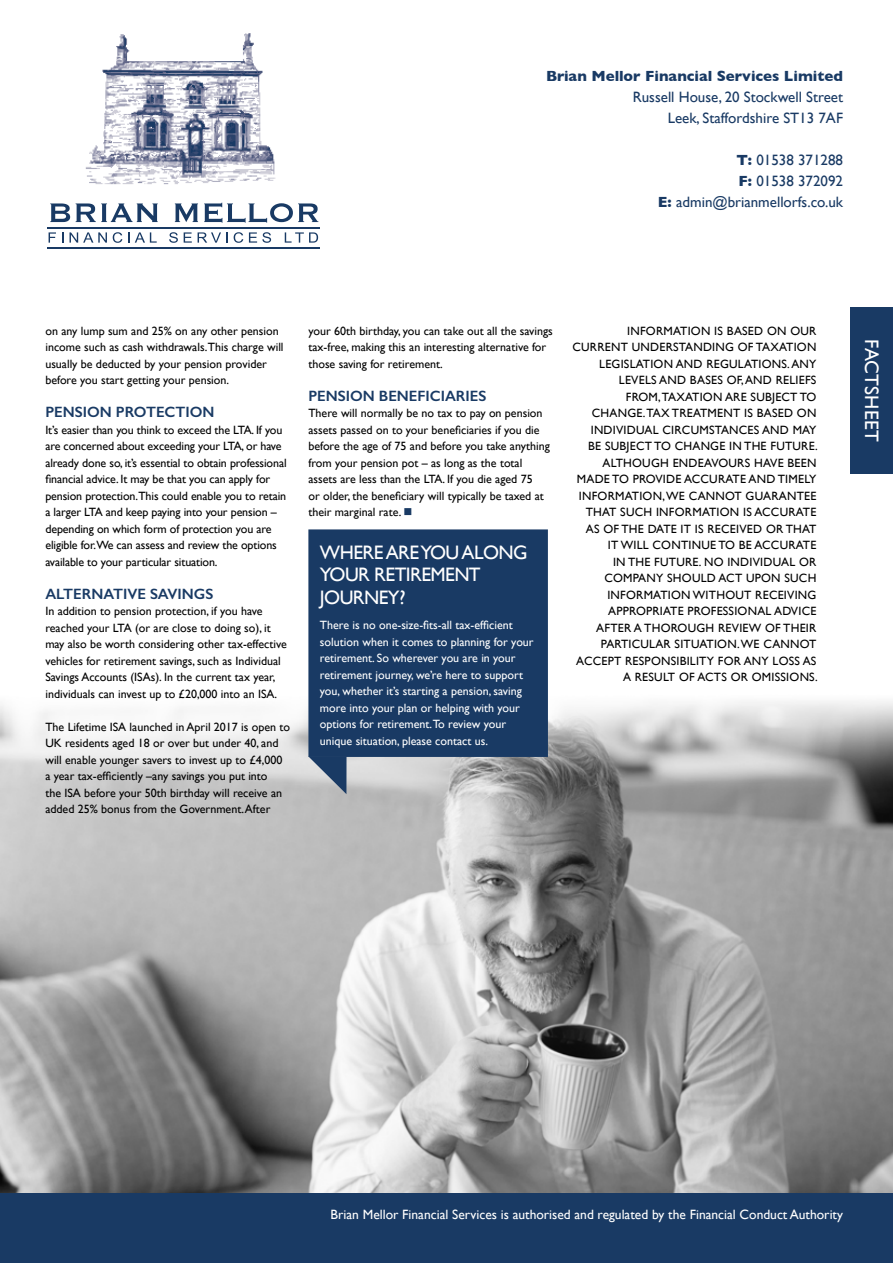
<style>
.page{position:relative;width:893px;height:1263px;background:#fff}
.page>*{position:absolute;margin:0;border:0;box-sizing:border-box;transform-origin:0 0}
.t1{font:19.5px/22.5px "Gill Sans";letter-spacing:-.03em;color:#fff}
.t2{font:19.5px "Gill Sans";letter-spacing:.01em;color:#fff}
.t3{font:15px/21px "Gill Sans";color:#193a64;text-align:right}
.t4{font:600 15px "Gill Sans";color:#193a64}
.t5{font:700 15px "Gill Sans";color:#193a64}
.t6{font:13.5px "Gill Sans";color:#fff}
.t7{font:12px/16.5px "Gill Sans";color:#000}
.t8{font:12px/16.5px "Gill Sans";letter-spacing:.02em;color:#000;text-align:right}
.t9{font:12px/16.5px "Gill Sans";color:#fff}
.s1{font-weight:700}
.s2{color:#193a64}
</style>
<div class="page">
<img style="left:0;top:701px;width:893px;height:493px">
<svg style="left:308px;top:757px;width:38px;height:37px"></svg>
<div style="left:308px;top:529px;width:240px;height:228px;background:#193a64"></div>
<div style="left:0;top:1194px;width:893px;height:69px;background:#193a64"></div>
<div style="left:850px;top:307px;width:43px;height:166px;background:#193a64"></div>
<img style="left:85px;top:33px;width:191px;height:152px">
<svg style="left:50px;top:203px;width:20px;height:19px"></svg>
<svg style="left:76px;top:203px;width:82px;height:19px"></svg>
<svg style="left:175px;top:203px;width:23px;height:19px"></svg>
<svg style="left:204px;top:203px;width:114px;height:20px"></svg>
<svg style="left:49px;top:232px;width:7px;height:11px"></svg>
<svg style="left:70px;top:232px;width:37px;height:11px"></svg>
<svg style="left:113px;top:232px;width:9px;height:11px"></svg>
<svg style="left:128px;top:232px;width:29px;height:11px"></svg>
<svg style="left:169px;top:232px;width:9px;height:11px"></svg>
<svg style="left:184px;top:232px;width:8px;height:11px"></svg>
<svg style="left:198px;top:232px;width:30px;height:11px"></svg>
<svg style="left:234px;top:232px;width:9px;height:11px"></svg>
<svg style="left:249px;top:232px;width:22px;height:11px"></svg>
<svg style="left:285px;top:232px;width:33px;height:11px"></svg>
<hr style="left:47px;top:228px;width:273px;height:1px;background:#193a64">
<hr style="left:47px;top:247px;width:273px;height:1px;background:#193a64">
<p class="t5" style="left:546px;top:67px;width:298px">Brian Mellor Financial Services Limited</p>
<p class="t3" style="left:633px;top:86px;width:212px">Russell House, 20 Stockwell Street<br>Leek, Staffordshire ST13 7AF</p>
<p class="t3" style="left:658px;top:149px;width:187px"><span class="s1">T:</span> 01538 371288<br><span class="s1">F:</span> 01538 372092<br><span class="s1">E:</span> admin@brianmellorfs.co.uk</p>
<p class="t7" style="left:45px;top:322px;width:240px">on any lump sum and 25% on any other pension income such as cash withdrawals.This charge will usually be deducted by your pension provider before you start getting your pension.</p>
<p class="t4" style="left:45px;top:403px;width:171px">PENSION PROTECTION</p>
<p class="t7" style="left:45px;top:421px;width:243px">It’s easier than you think to exceed the LTA. If you are concerned about exceeding your LTA, or have already done so, it’s essential to obtain professional financial advice. It may be that you can apply for pension protection.This could enable you to retain a larger LTA and keep paying into your pension – depending on which form of protection you are eligible for.We can assess and review the options available to your particular situation.</p>
<p class="t4" style="left:45px;top:584px;width:170px">ALTERNATIVE SAVINGS</p>
<p class="t7" style="left:45px;top:603px;width:243px">In addition to pension protection, if you have reached your LTA (or are close to doing so), it may also be worth considering other tax-effective vehicles for retirement savings, such as Individual Savings Accounts (ISAs). In the current tax year, individuals can invest up to £20,000 into an ISA.</p>
<p class="t7" style="left:45px;top:718px;width:246px">The Lifetime ISA launched in April 2017 is open to UK residents aged 18 or over but under 40, and will enable younger savers to invest up to £4,000 a year tax-efficiently –any savings you put into<br>the ISA before your 50th birthday will receive an added 25% bonus from the Government. After</p>
<p class="t7" style="left:308px;top:322px;width:246px">your 60th birthday, you can take out all the savings tax-free, making this an interesting alternative for those saving for retirement.</p>
<p class="t4" style="left:308px;top:386px;width:180px">PENSION BENEFICIARIES</p>
<p class="t7" style="left:308px;top:405px;width:243px">There will normally be no tax to pay on pension assets passed on to your beneficiaries if you die before the age of 75 and before you take anything from your pension pot – as long as the total assets are less than the LTA. If you die aged 75<br>or older, the beneficiary will typically be taxed at their marginal rate. <span class="s2">■</span></p>
<h1 class="t1" style="left:320px;top:541px;width:209px">WHERE ARE YOU ALONG<br>YOUR RETIREMENT<br>JOURNEY?</h1>
<p class="t9" style="left:320px;top:617px;width:215px">There is no one-size-fits-all tax-efficient solution when it comes to planning for your retirement. So wherever you are in your retirement journey, we’re here to support you, whether it’s starting a pension, saving more into your plan or helping with your options for retirement.To review your unique situation, please contact us.</p>
<p class="t8" style="left:572px;top:322px;width:247px">INFORMATION IS BASED ON OUR<br>CURRENT UNDERSTANDING OF TAXATION<br>LEGISLATION AND REGULATIONS. ANY<br>LEVELS AND BASES OF, AND RELIEFS<br>FROM, TAXATION ARE SUBJECT TO<br>CHANGE. TAX TREATMENT IS BASED ON<br>INDIVIDUAL CIRCUMSTANCES AND MAY<br>BE SUBJECT TO CHANGE IN THE FUTURE.<br>ALTHOUGH ENDEAVOURS HAVE BEEN<br>MADE TO PROVIDE ACCURATE AND TIMELY<br>INFORMATION, WE CANNOT GUARANTEE<br>THAT SUCH INFORMATION IS ACCURATE<br>AS OF THE DATE IT IS RECEIVED OR THAT<br>IT WILL CONTINUE TO BE ACCURATE<br>IN THE FUTURE. NO INDIVIDUAL OR<br>COMPANY SHOULD ACT UPON SUCH<br>INFORMATION WITHOUT RECEIVING<br>APPROPRIATE PROFESSIONAL ADVICE<br>AFTER A THOROUGH REVIEW OF THEIR<br>PARTICULAR SITUATION. WE CANNOT<br>ACCEPT RESPONSIBILITY FOR ANY LOSS AS<br>A RESULT OF ACTS OR OMISSIONS.</p>
<h1 class="t2" style="left:883px;top:339px;width:104px;rotate:90deg">FACTSHEET</h1>
<p class="t6" style="left:331px;top:1206px;width:514px">Brian Mellor Financial Services is authorised and regulated by the Financial Conduct Authority</p>
</div>
